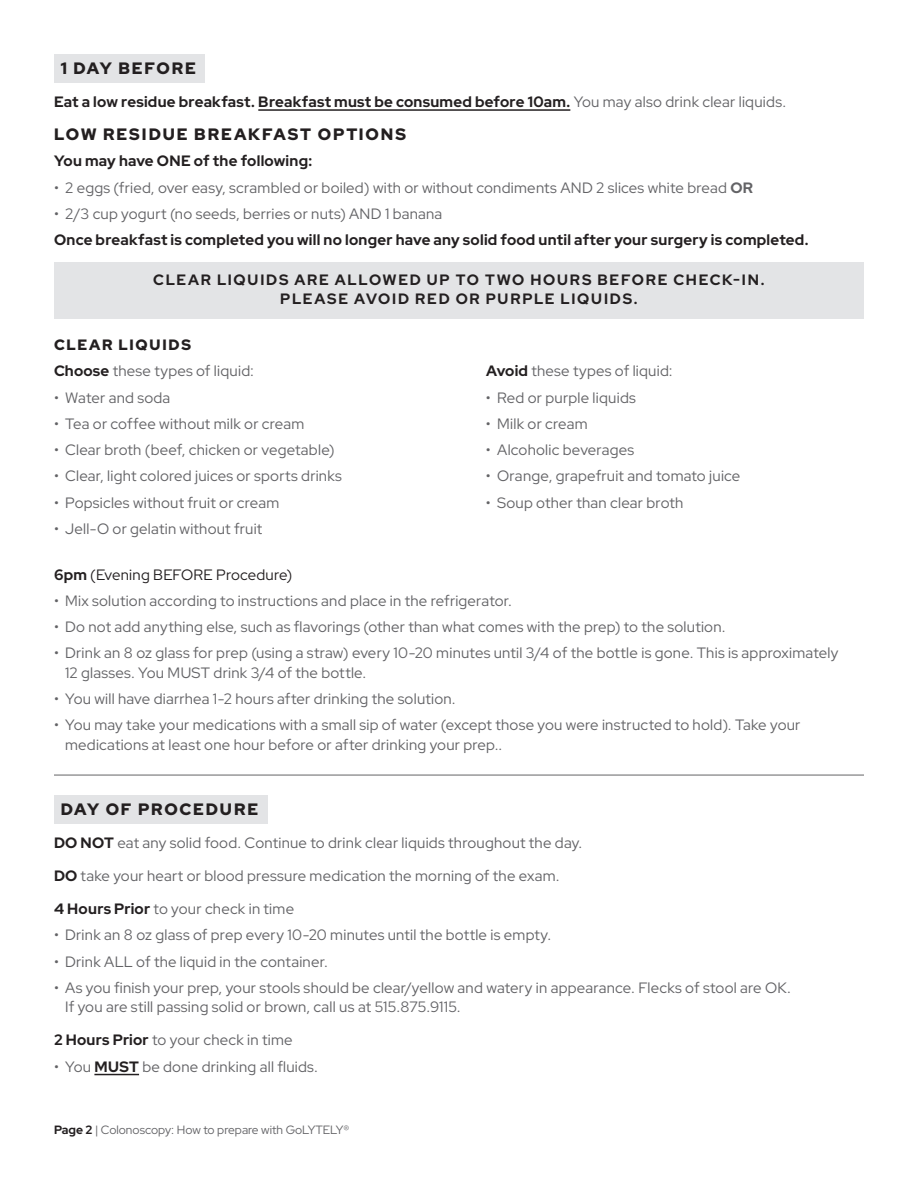
<style>
.page{position:relative;width:918px;height:1188px;background:#fff}
.page>*{position:absolute;margin:0;border:0;box-sizing:border-box;transform-origin:0 0}
.head_copy{font:900 16.5px "Red Hat Display";letter-spacing:.11em;color:#231f20}
.Bullets_-_Large{font:15px/19.5px "Red Hat Display";letter-spacing:.015em;color:#636366}
.Bullets_-_Large-2{font:700 15px "Red Hat Display";letter-spacing:.02em;color:#231f20}
.Bullets_-_Large-3{font:700 15px/19.5px "Red Hat Display";letter-spacing:.115em;color:#231f20;text-align:center}
.Bullets_-_Large-4{font:15px "Red Hat Display";letter-spacing:.015em;color:#231f20}
.head_copy-2{font:900 15px "Red Hat Display";letter-spacing:.115em;color:#231f20}
.t1{font:12px "Red Hat Display";color:#636366}
.s1{font-weight:400;color:#636366}
.s2{font-weight:700}
.s3{font-weight:800;color:#231f20}
.s4{font-weight:700;color:#231f20}
</style>
<div class="page">
<div style="left:54px;top:54px;width:150px;height:28px;background:#e3e4e6"></div>
<div style="left:54px;top:795px;width:214px;height:28px;background:#e3e4e6"></div>
<div style="left:54px;top:262px;width:810px;height:57px;background:#e3e4e6"></div>
<hr style="left:258px;top:109px;width:312px;height:2px;background:#231f20">
<hr style="left:94px;top:1074px;width:45px;height:1px;background:#231f20">
<hr style="left:54px;top:775px;width:810px;height:1px;background:#636366">
<p class="head_copy" style="left:61px;top:58px;width:137px">1 DAY BEFORE</p>
<p class="Bullets_-_Large-2" style="left:54px;top:92px;width:734px">Eat a low residue breakfast. Breakfast must be consumed before 10am. <span class="s1">You may also drink clear liquids.</span></p>
<p class="head_copy" style="left:54px;top:124px;width:354px">LOW RESIDUE BREAKFAST OPTIONS</p>
<p class="Bullets_-_Large-2" style="left:54px;top:151px;width:260px">You may have ONE of the following:</p>
<p class="Bullets_-_Large" style="left:54px;top:177px;width:701px">• 2 eggs (fried, over easy, scrambled or boiled) with or without condiments AND 2 slices white bread <span class="s2">OR</span></p>
<p class="Bullets_-_Large" style="left:54px;top:203px;width:390px">• 2/3 cup yogurt (no seeds, berries or nuts) AND 1 banana</p>
<p class="Bullets_-_Large-2" style="left:54px;top:230px;width:756px">Once breakfast is completed you will no longer have any solid food until after your surgery is completed.</p>
<p class="Bullets_-_Large-3" style="left:153px;top:269px;width:613px">CLEAR LIQUIDS ARE ALLOWED UP TO TWO HOURS BEFORE CHECK-IN.<br>PLEASE AVOID RED OR PURPLE LIQUIDS.</p>
<p class="head_copy-2" style="left:54px;top:335px;width:139px">CLEAR LIQUIDS</p>
<p class="Bullets_-_Large" style="left:54px;top:361px;width:201px"><span class="s3">Choose</span> these types of liquid:</p>
<p class="Bullets_-_Large" style="left:486px;top:361px;width:188px"><span class="s3">Avoid</span> these types of liquid:</p>
<p class="Bullets_-_Large" style="left:54px;top:387px;width:118px">• Water and soda</p>
<p class="Bullets_-_Large" style="left:486px;top:387px;width:151px">• Red or purple liquids</p>
<p class="Bullets_-_Large" style="left:54px;top:413px;width:252px">• Tea or coffee without milk or cream</p>
<p class="Bullets_-_Large" style="left:486px;top:413px;width:103px">• Milk or cream</p>
<p class="Bullets_-_Large" style="left:54px;top:440px;width:282px">• Clear broth (beef, chicken or vegetable)</p>
<p class="Bullets_-_Large" style="left:486px;top:440px;width:150px">• Alcoholic beverages</p>
<p class="Bullets_-_Large" style="left:54px;top:466px;width:290px">• Clear, light colored juices or sports drinks</p>
<p class="Bullets_-_Large" style="left:486px;top:466px;width:256px">• Orange, grapefruit and tomato juice</p>
<p class="Bullets_-_Large" style="left:54px;top:492px;width:227px">• Popsicles without fruit or cream</p>
<p class="Bullets_-_Large" style="left:486px;top:492px;width:199px">• Soup other than clear broth</p>
<p class="Bullets_-_Large" style="left:54px;top:518px;width:210px">• Jell-O or gelatin without fruit</p>
<p class="Bullets_-_Large-4" style="left:54px;top:565px;width:240px"><span class="s2">6pm</span> (Evening BEFORE Procedure)</p>
<p class="Bullets_-_Large" style="left:54px;top:590px;width:459px">• Mix solution according to instructions and place in the refrigerator.</p>
<p class="Bullets_-_Large" style="left:54px;top:617px;width:673px">• Do not add anything else, such as flavorings (other than what comes with the prep) to the solution.</p>
<p class="Bullets_-_Large" style="left:65px;top:643px;width:775px;text-indent:-11px">• Drink an 8 oz glass for prep (using a straw) every 10-20 minutes until 3/4 of the bottle is gone. This is approximately<br>12 glasses. You MUST drink 3/4 of the bottle.</p>
<p class="Bullets_-_Large" style="left:54px;top:689px;width:403px">• You will have diarrhea 1-2 hours after drinking the solution.</p>
<p class="Bullets_-_Large" style="left:65px;top:715px;width:737px;text-indent:-11px">• You may take your medications with a small sip of water (except those you were instructed to hold). Take your medications at least one hour before or after drinking your prep..</p>
<p class="head_copy" style="left:61px;top:799px;width:199px">DAY OF PROCEDURE</p>
<p class="Bullets_-_Large" style="left:54px;top:833px;width:530px"><span class="s4">DO NOT</span> eat any solid food. Continue to drink clear liquids throughout the day.</p>
<p class="Bullets_-_Large" style="left:54px;top:866px;width:507px"><span class="s4">DO</span> take your heart or blood pressure medication the morning of the exam.</p>
<p class="Bullets_-_Large" style="left:54px;top:899px;width:242px"><span class="s4">4 Hours Prior</span> to your check in time</p>
<p class="Bullets_-_Large" style="left:54px;top:925px;width:499px">• Drink an 8 oz glass of prep every 10-20 minutes until the bottle is empty.</p>
<p class="Bullets_-_Large" style="left:54px;top:951px;width:275px">• Drink ALL of the liquid in the container.</p>
<p class="Bullets_-_Large" style="left:65px;top:977px;width:727px;text-indent:-11px">• As you finish your prep, your stools should be clear/yellow and watery in appearance. Flecks of stool are OK.<br>If you are still passing solid or brown, call us at 515.875.9115.</p>
<p class="Bullets_-_Large" style="left:54px;top:1030px;width:240px"><span class="s4">2 Hours Prior</span> to your check in time</p>
<p class="Bullets_-_Large" style="left:54px;top:1056px;width:266px">• You <span class="s4">MUST</span> be done drinking all fluids.</p>
<p class="t1" style="left:54px;top:1122px;width:297px"><span class="s3">Page 2</span> | Colonoscopy: How to prepare with GoLYTELY®</p>
</div>
